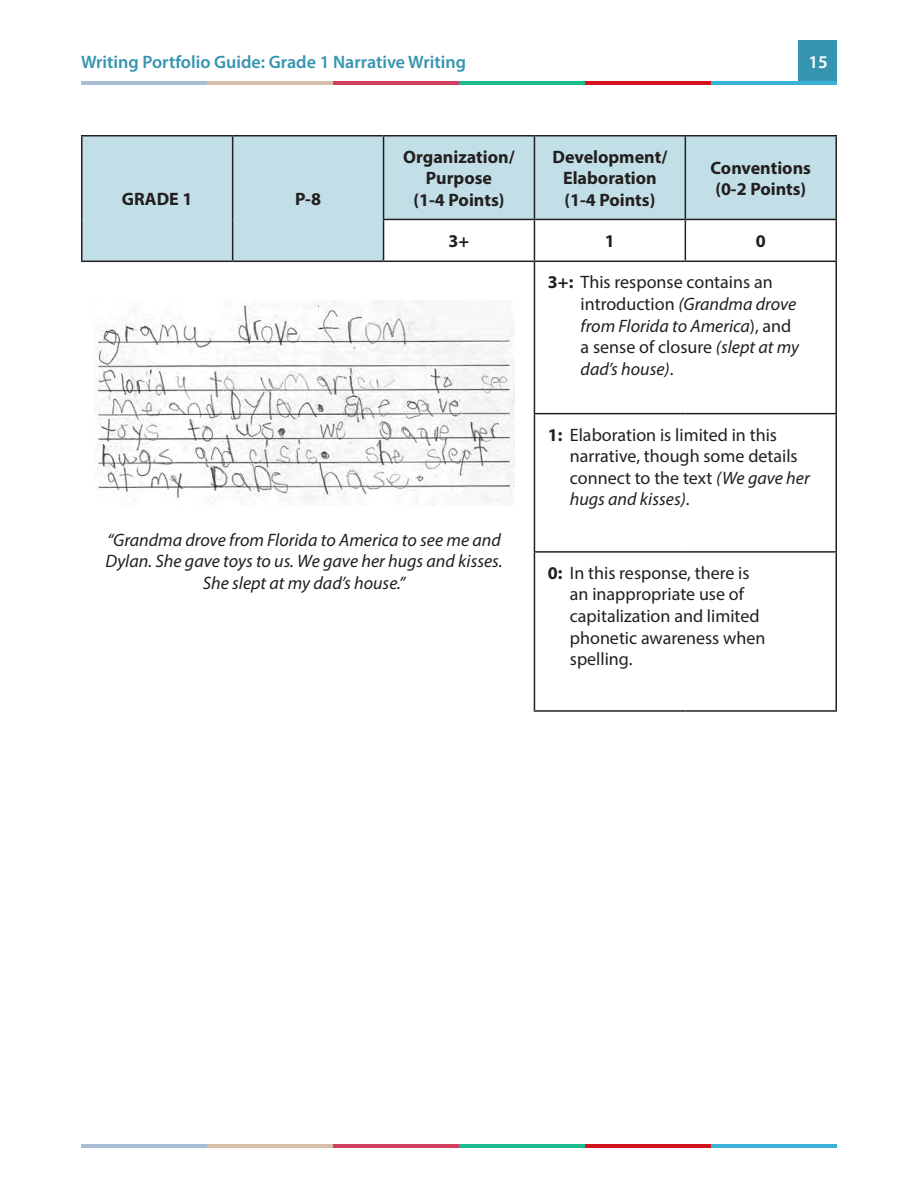
<style>
.page{position:relative;width:918px;height:1188px;background:#fff}
.page>*{position:absolute;margin:0;border:0;box-sizing:border-box;transform-origin:0 0}
.t1{font:18px/21.6px "Myriad Pro";color:#231f20}
.t2{font:italic 18px/21.6px "Myriad Pro";color:#231f20;text-align:center}
.t3{font:700 18px/21.6px "Myriad Pro";color:#231f20;text-align:center}
.t4{font:600 18px "Myriad Pro";color:#3594b0}
.t5{font:600 18px "Myriad Pro";color:#fff}
.s1{font-weight:700}
.s2{font-style:italic}
</style>
<div class="page">
<div style="left:798px;top:40px;width:39px;height:41px;background:#3594b0"></div>
<hr style="left:81px;top:81px;width:126px;height:4px;background:#a6bed6">
<hr style="left:333px;top:81px;width:126px;height:4px;background:#d14061">
<hr style="left:711px;top:81px;width:126px;height:4px;background:#3bb1d5">
<hr style="left:207px;top:81px;width:126px;height:4px;background:#d8bfa9">
<hr style="left:585px;top:81px;width:126px;height:4px;background:#d2121d">
<hr style="left:459px;top:81px;width:126px;height:4px;background:#1bbd8e">
<hr style="left:81px;top:1144px;width:126px;height:4px;background:#a6bed6">
<hr style="left:333px;top:1144px;width:126px;height:4px;background:#d14061">
<hr style="left:711px;top:1144px;width:126px;height:4px;background:#3bb1d5">
<hr style="left:207px;top:1144px;width:126px;height:4px;background:#d8bfa9">
<hr style="left:585px;top:1144px;width:126px;height:4px;background:#d2121d">
<hr style="left:459px;top:1144px;width:126px;height:4px;background:#1bbd8e">
<svg style="left:82px;top:136px;width:754px;height:125px;fill:#c2dfe7"></svg>
<hr style="left:534px;top:220px;width:1px;height:41px;background:#231f20">
<hr style="left:685px;top:220px;width:1px;height:41px;background:#231f20">
<hr style="left:836px;top:220px;width:1px;height:41px;background:#231f20">
<hr style="left:384px;top:261px;width:150px;height:1px;background:#231f20">
<hr style="left:534px;top:261px;width:151px;height:1px;background:#231f20">
<hr style="left:685px;top:261px;width:152px;height:1px;background:#231f20">
<hr style="left:81px;top:135px;width:152px;height:1px;background:#231f20">
<hr style="left:81px;top:136px;width:1px;height:83px;background:#231f20">
<hr style="left:81px;top:219px;width:1px;height:42px;background:#231f20">
<hr style="left:81px;top:261px;width:152px;height:1px;background:#231f20">
<hr style="left:233px;top:135px;width:151px;height:1px;background:#231f20">
<hr style="left:232px;top:136px;width:1px;height:83px;background:#231f20">
<hr style="left:232px;top:219px;width:1px;height:42px;background:#231f20">
<hr style="left:383px;top:220px;width:1px;height:41px;background:#231f20">
<hr style="left:233px;top:261px;width:151px;height:1px;background:#231f20">
<hr style="left:384px;top:135px;width:150px;height:1px;background:#231f20">
<hr style="left:383px;top:136px;width:1px;height:83px;background:#231f20">
<hr style="left:383px;top:219px;width:151px;height:1px;background:#231f20">
<hr style="left:534px;top:135px;width:151px;height:1px;background:#231f20">
<hr style="left:534px;top:136px;width:1px;height:83px;background:#231f20">
<hr style="left:534px;top:219px;width:151px;height:1px;background:#231f20">
<hr style="left:685px;top:135px;width:152px;height:1px;background:#231f20">
<hr style="left:685px;top:136px;width:1px;height:83px;background:#231f20">
<hr style="left:836px;top:136px;width:1px;height:83px;background:#231f20">
<hr style="left:685px;top:219px;width:152px;height:1px;background:#231f20">
<hr style="left:534px;top:262px;width:1px;height:151px;background:#231f20">
<hr style="left:836px;top:262px;width:1px;height:151px;background:#231f20">
<hr style="left:534px;top:413px;width:151px;height:1px;background:#231f20">
<hr style="left:534px;top:414px;width:1px;height:137px;background:#231f20">
<hr style="left:685px;top:413px;width:152px;height:1px;background:#231f20">
<hr style="left:836px;top:414px;width:1px;height:137px;background:#231f20">
<hr style="left:534px;top:551px;width:151px;height:2px;background:#231f20">
<hr style="left:534px;top:553px;width:1px;height:157px;background:#231f20">
<hr style="left:685px;top:551px;width:152px;height:2px;background:#231f20">
<hr style="left:836px;top:553px;width:1px;height:157px;background:#231f20">
<hr style="left:534px;top:710px;width:151px;height:2px;background:#231f20">
<hr style="left:685px;top:710px;width:152px;height:2px;background:#231f20">
<img style="left:94px;top:300px;width:420px;height:206px">
<p class="t4" style="left:81px;top:50px;width:387px">Writing Portfolio Guide: Grade 1 Narrative Writing</p>
<p class="t5" style="left:809px;top:50px;width:21px">15</p>
<p class="t3" style="left:122px;top:188px;width:72px">GRADE 1</p>
<p class="t3" style="left:295px;top:188px;width:28px">P-8</p>
<p class="t3" style="left:403px;top:145px;width:113px">Organization/<br>Purpose<br>(1-4 Points)</p>
<p class="t3" style="left:553px;top:145px;width:116px">Development/<br>Elaboration (1-4 Points)</p>
<p class="t3" style="left:711px;top:156px;width:102px">Conventions</p>
<p class="t3" style="left:715px;top:178px;width:92px">(0-2 Points)</p>
<p class="t3" style="left:449px;top:230px;width:22px">3+</p>
<p class="t3" style="left:605px;top:230px;width:11px">1</p>
<p class="t3" style="left:756px;top:230px;width:11px">0</p>
<p class="t1" style="left:581px;top:271px;width:220px;text-indent:-33px"><span class="s1">3+:</span> This response contains an introduction <span class="s2">(Grandma drove from Florida to America</span>), and a sense of closure <span class="s2">(slept at my dad’s house)</span>.</p>
<p class="t1" style="left:570px;top:424px;width:241px;text-indent:-22px"><span class="s1">1:</span> Elaboration is limited in this narrative, though some details connect to the text <span class="s2">(We gave her hugs and kisses)</span>.</p>
<p class="t2" style="left:105px;top:528px;width:399px">“Grandma drove from Florida to America to see me and<br>Dylan. She gave toys to us. We gave her hugs and kisses.<br>She slept at my dad’s house.”</p>
<p class="t1" style="left:570px;top:562px;width:197px;text-indent:-22px"><span class="s1">0:</span> In this response, there is an inappropriate use of capitalization and limited phonetic awareness when spelling.</p>
</div>
